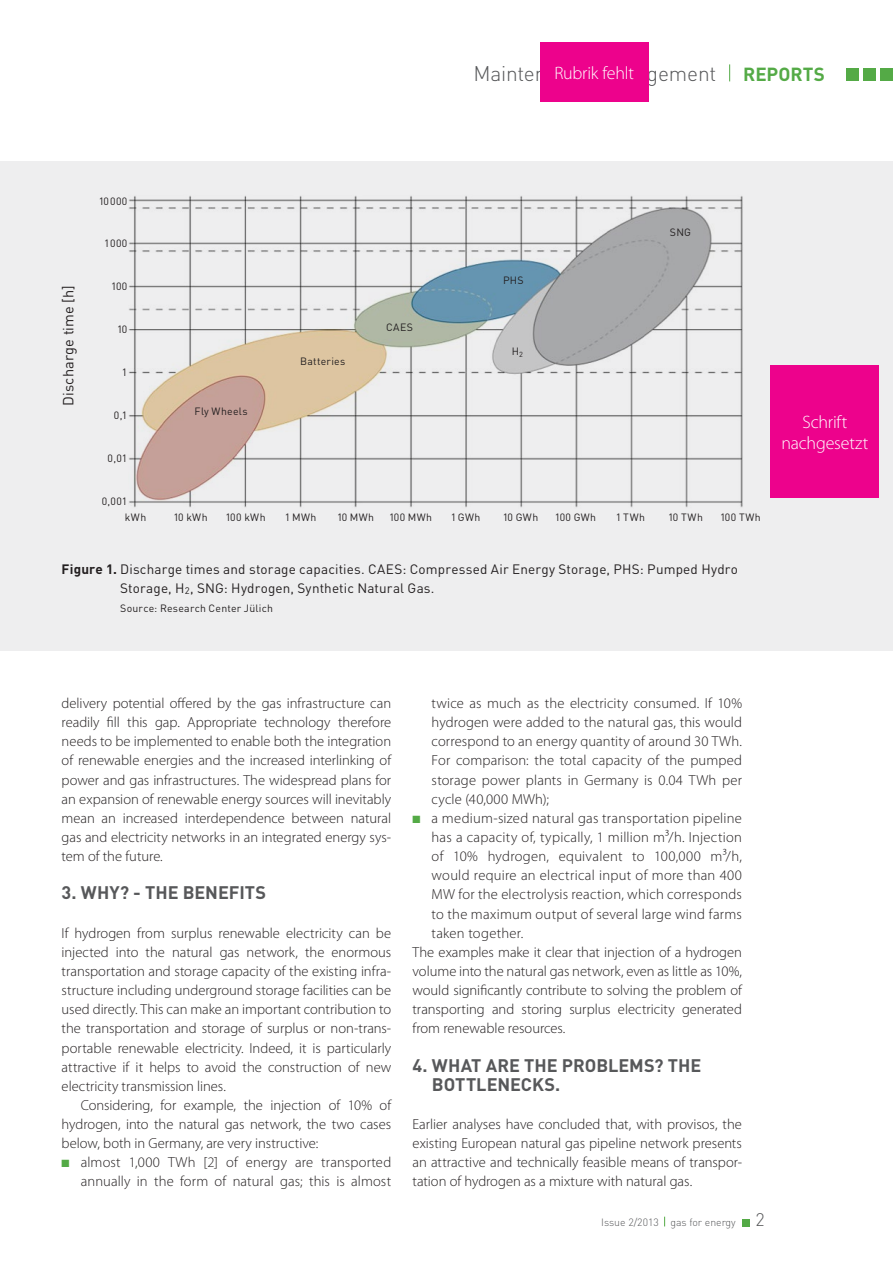
<style>
.page{position:relative;width:893px;height:1263px;background:#fff}
.page>*{position:absolute;margin:0;border:0;box-sizing:border-box;transform-origin:0 0}
.t1{font:300 21px "DIN";letter-spacing:-.01em;color:#57585a}
.t2{font:700 18.75px "DIN";letter-spacing:.005em;color:#54aa46}
.t3{font:700 18px/19.2px "DIN";color:#57585a}
.t4{font:300 18px/21.6px "Myriad Pro";letter-spacing:-.01em;color:#fff;text-align:center}
.t5{font:300 14.55px/19.2px "Myriad Pro";letter-spacing:.005em;color:#231f20;text-align:justify}
.t6{font:14.55px "DIN";letter-spacing:.01em;color:#231f20}
.t7{font:13.5px/19.2px "DIN";letter-spacing:.01em;color:#231f20}
.t8{font:10.5px/16.8px "DIN";letter-spacing:.03em;color:#231f20}
.t9{font:300 10.5px "DIN";color:#57585a}
.s1{font-weight:700}
.s2{color:#54aa46}
.s3{font-size:18px}
</style>
<div class="page">
<div style="left:742px;top:1219px;width:7px;height:7px;background:#54aa46"></div>
<svg style="left:729px;top:64px;width:1px;height:17px"></svg>
<div style="left:846px;top:68px;width:13px;height:13px;background:#54aa46"></div>
<div style="left:863px;top:68px;width:13px;height:13px;background:#54aa46"></div>
<div style="left:880px;top:68px;width:13px;height:13px;background:#54aa46"></div>
<div style="left:0;top:162px;width:893px;height:489px;background:#eeeeef"></div>
<div style="left:771px;top:365px;width:108px;height:133px;background:#ed028c"></div>
<div style="left:540px;top:43px;width:108px;height:59px;background:#ed028c"></div>
<img style="left:128px;top:195px;width:615px;height:313px">
<h1 class="t1" style="left:473px;top:60px;width:244px">Maintenance management</h1>
<p class="t2" style="left:743px;top:62px;width:83px">REPORTS</p>
<p class="t4" style="left:554px;top:63px;width:81px">Rubrik fehlt</p>
<p class="t6" style="left:59px;top:406px;width:121px;rotate:-90deg">Discharge time [h]</p>
<p class="t8" style="left:99px;top:192px;width:30px">10000</p>
<p class="t8" style="left:104px;top:235px;width:25px">1000</p>
<p class="t8" style="left:111px;top:278px;width:18px">100</p>
<p class="t8" style="left:117px;top:321px;width:12px">10</p>
<p class="t8" style="left:122px;top:364px;width:7px">1</p>
<p class="t8" style="left:114px;top:406px;width:15px">0,1</p>
<p class="t8" style="left:108px;top:449px;width:21px">0,01</p>
<p class="t8" style="left:125px;top:492px;width:23px;text-indent:-23px">0,001 kWh</p>
<p class="t8" style="left:195px;top:402px;width:55px">Fly Wheels</p>
<p class="t8" style="left:300px;top:353px;width:47px">Batteries</p>
<p class="t8" style="left:386px;top:318px;width:28px">CAES</p>
<p class="t8" style="left:503px;top:272px;width:22px">PHS</p>
<p class="t8" style="left:512px;top:342px;width:13px">H<sub>2</sub></p>
<p class="t8" style="left:670px;top:224px;width:23px">SNG</p>
<p class="t4" style="left:781px;top:411px;width:89px">Schrift nachgesetzt</p>
<p class="t8" style="left:174px;top:509px;width:36px">10 kWh</p>
<p class="t8" style="left:226px;top:509px;width:41px">100 kWh</p>
<p class="t8" style="left:285px;top:509px;width:33px">1 MWh</p>
<p class="t8" style="left:337px;top:509px;width:39px">10 MWh</p>
<p class="t8" style="left:389px;top:509px;width:45px">100 MWh</p>
<p class="t8" style="left:451px;top:509px;width:31px">1 GWh</p>
<p class="t8" style="left:503px;top:509px;width:37px">10 GWh</p>
<p class="t8" style="left:555px;top:509px;width:43px">100 GWh</p>
<p class="t8" style="left:616px;top:509px;width:31px">1 TWh</p>
<p class="t8" style="left:668px;top:509px;width:36px">10 TWh</p>
<p class="t8" style="left:720px;top:509px;width:42px">100 TWh</p>
<p class="t7" style="left:120px;top:559px;width:619px;text-indent:-59px"><span class="s1">FIGURE 1.</span> Discharge times and storage capacities. CAES: Compressed Air Energy Storage, PHS: Pumped Hydro<br>Storage, H<sub>2</sub>, SNG: Hydrogen, Synthetic Natural Gas.</p>
<p class="t8" style="left:120px;top:600px;width:154px">Source: Research Center Jülich</p>
<p class="t5" style="left:62px;top:694px;width:331px">delivery potential offered by the gas infrastructure can readily fill this gap. Appropriate technology therefore needs to be implemented to enable both the integration of renewable energies and the increased interlinking of power and gas infrastructures. The widespread plans for an expansion of renewable energy sources will inevitably mean an increased interdependence between natural gas and electricity networks in an integrated energy sys&shy;tem of the future.</p>
<p class="t3" style="left:62px;top:882px;width:206px">3. WHY? - THE BENEFITS</p>
<p class="t5" style="left:62px;top:923px;width:331px">If hydrogen from surplus renewable electricity can be injected into the natural gas network, the enormous transportation and storage capacity of the existing infra&shy;structure including underground storage facilities can be used directly. This can make an important contribution to the transportation and storage of surplus or non-trans&shy;portable renewable electricity. Indeed, it is particularly attractive if it helps to avoid the construction of new electricity transmission lines.</p>
<p class="t5" style="left:62px;top:1096px;width:331px;text-indent:19px">Considering, for example, the injection of 10% of hydrogen, into the natural gas network, the two cases below, both in Germany, are very instructive:</p>
<p class="t5" style="left:62px;top:1153px;width:331px;text-align:right"><span class="s2">■</span> almost 1,000 TWh [2] of energy are transported annually in the form of natural gas; this is almost</p>
<p class="t5" style="left:432px;top:694px;width:312px">twice as much as the electricity consumed. If 10% hydrogen were added to the natural gas, this would correspond to an energy quantity of around 30 TWh.<br>For comparison: the total capacity of the pumped storage power plants in Germany is 0.04 TWh per cycle (40,000 MWh);</p>
<p class="t5" style="left:412px;top:809px;width:331px"><span class="s2">■</span> a medium-sized natural gas transportation pipeline</p>
<p class="t5" style="left:432px;top:828px;width:312px">has a capacity of, typically, 1 million m³/h. Injection</p>
<p class="t5" style="left:432px;top:847px;width:312px">of 10% hydrogen, equivalent to 100,000 m³/h,</p>
<p class="t5" style="left:432px;top:866px;width:312px">would require an electrical input of more than 400</p>
<p class="t5" style="left:432px;top:885px;width:312px">MW for the electrolysis reaction, which corresponds</p>
<p class="t5" style="left:432px;top:904px;width:312px">to the maximum output of several large wind farms</p>
<p class="t5" style="left:432px;top:923px;width:93px">taken together.</p>
<p class="t5" style="left:412px;top:942px;width:331px">The examples make it clear that injection of a hydrogen</p>
<p class="t5" style="left:412px;top:962px;width:331px">volume into the natural gas network, even as little as 10%,</p>
<p class="t5" style="left:412px;top:981px;width:331px">would significantly contribute to solving the problem of</p>
<p class="t5" style="left:412px;top:1000px;width:331px">transporting and storing surplus electricity generated</p>
<p class="t5" style="left:412px;top:1019px;width:154px">from renewable resources.</p>
<p class="t3" style="left:432px;top:1055px;width:271px;text-indent:-19px">4. WHAT ARE THE PROBLEMS? THE<br>BOTTLENECKS.</p>
<p class="t5" style="left:412px;top:1115px;width:331px">Earlier analyses have concluded that, with provisos, the existing European natural gas pipeline network presents an attractive and technically feasible means of transpor&shy;tation of hydrogen as a mixture with natural gas.</p>
<p class="t9" style="left:601px;top:1216px;width:165px">Issue 2/2013 gas for energy <span class="s3">2</span></p>
</div>
